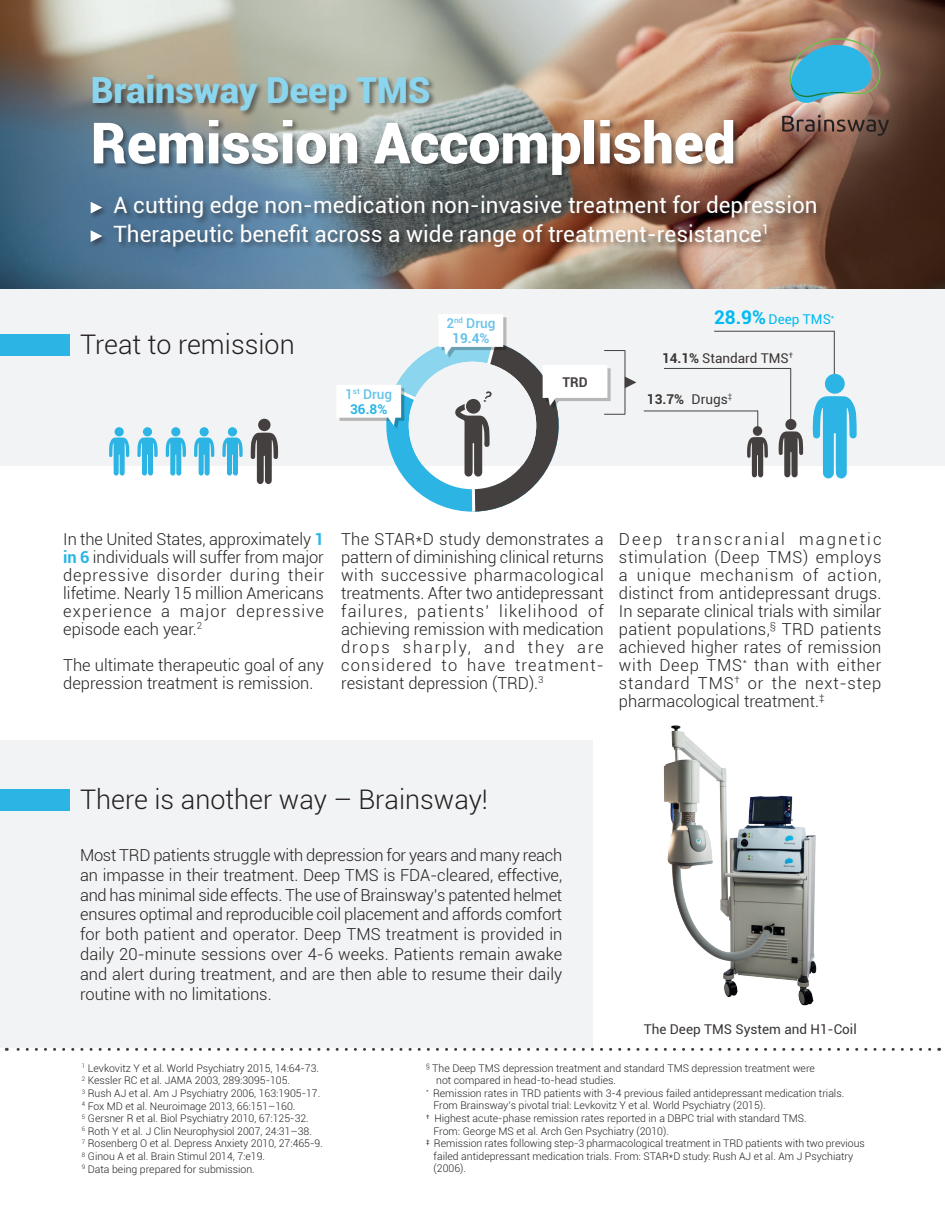
<style>
.page{position:relative;width:945px;height:1215px;background:#fff}
.page>*{position:absolute;margin:0;border:0;box-sizing:border-box;transform-origin:0 0}
.t1{font:900 57px "Roboto";color:#fff}
.t2{font:900 36px "Roboto";color:#8bd6ee}
.t3{font:300 27px "Roboto";color:#231f20}
.t4{font:22.5px/28.5px "Roboto";color:#fff}
.t5{font:700 18.9px "Roboto";color:#00baf1}
.t6{font:300 16.5px/18px "Roboto";color:#231f20;text-align:justify}
.t7{font:13.5px "Roboto";color:#393534}
.t8{font:500 13.5px/15px "Roboto";color:#65c2ea;text-align:center}
.t9{font:700 13.5px "Roboto";color:#393534}
.t10{font:13.5px "Roboto";color:#00baf1}
.t11{font:700 13.5px "Roboto";color:#44403f}
.t12{font:300 10.5px/12.6px "Roboto";color:#231f20}
.s1{font-weight:700;color:#2cb5e4}
.s2{font-weight:700}
.s3{font-weight:400}
.s4{font-weight:700;color:#2bb6e6}
</style>
<div class="page">
<img style="left:0;top:0;width:945px;height:289px">
<div style="left:89px;top:74px;width:734px;height:180px;background:#231f20;opacity:.54"></div>
<svg style="left:91px;top:202px;width:11px;height:11px"></svg>
<svg style="left:91px;top:230px;width:11px;height:12px"></svg>
<div style="left:745px;top:1px;width:178px;height:169px;background:#fff;opacity:.85"></div>
<svg style="left:782px;top:115px;width:107px;height:21px"></svg>
<svg style="left:790px;top:38px;width:90px;height:65px"></svg>
<div style="left:0;top:740px;width:593px;height:308px;background:#f2f3f4"></div>
<svg style="left:6px;top:1048px;width:924px;height:3px"></svg>
<div style="left:0;top:289px;width:945px;height:176px;background:#f2f3f4"></div>
<svg style="left:251px;top:419px;width:27px;height:65px"></svg>
<svg style="left:194px;top:427px;width:21px;height:49px"></svg>
<svg style="left:166px;top:427px;width:20px;height:49px"></svg>
<svg style="left:137px;top:427px;width:21px;height:49px"></svg>
<svg style="left:109px;top:427px;width:21px;height:49px"></svg>
<svg style="left:222px;top:427px;width:21px;height:49px"></svg>
<hr style="left:834px;top:331px;width:1px;height:54px;background:#44403f">
<hr style="left:790px;top:368px;width:1px;height:54px;background:#44403f">
<hr style="left:714px;top:331px;width:121px;height:1px;background:#44403f">
<hr style="left:664px;top:368px;width:127px;height:1px;background:#44403f">
<hr style="left:644px;top:411px;width:114px;height:1px;background:#44403f">
<svg style="left:778px;top:419px;width:25px;height:58px"></svg>
<svg style="left:747px;top:411px;width:21px;height:66px"></svg>
<svg style="left:812px;top:374px;width:45px;height:104px"></svg>
<div style="left:0;top:334px;width:69px;height:22px;background:#2cb5e4"></div>
<svg style="left:336px;top:314px;width:300px;height:198px"></svg>
<div style="left:0;top:789px;width:69px;height:21px;background:#2cb5e4"></div>
<img style="left:663px;top:725px;width:154px;height:281px">
<h2 class="t2" style="left:91px;top:65px;width:341px">Brainsway Deep TMS</h2>
<h1 class="t1" style="left:91px;top:103px;width:647px">Remission Accomplished</h1>
<h3 class="t4" style="left:113px;top:190px;width:706px">A cutting edge non-medication non-invasive treatment for depression<br>Therapeutic benefit across a wide range of treatment-resistance<sup>1</sup></h3>
<h3 class="t3" style="left:80px;top:326px;width:216px">Treat to remission</h3>
<p class="t8" style="left:345px;top:386px;width:48px">1<sup>st</sup> Drug<br><span class="s1">36.8%</span></p>
<p class="t8" style="left:446px;top:315px;width:51px">2<sup>nd</sup> Drug<br><span class="s2">19.4%</span></p>
<p class="t11" style="left:562px;top:373px;width:27px">TRD</p>
<p class="t5" style="left:714px;top:304px;width:54px">28.9%</p>
<p class="t10" style="left:769px;top:310px;width:67px">Deep TMS<sup>*</sup></p>
<p class="t7" style="left:662px;top:348px;width:133px"><span class="s2">14.1%</span> Standard TMS<sup>†</sup></p>
<p class="t9" style="left:647px;top:390px;width:87px">13.7% <span class="s3">Drugs</span><sup>‡</sup></p>
<p class="t6" style="left:63px;top:529px;width:262px">In the United States, approximately <span class="s4">1 in 6</span> individuals will suffer from major depressive disorder during their lifetime. Nearly 15 million Americans experience a major depressive episode each year.<sup>2</sup></p>
<p class="t6" style="left:63px;top:655px;width:262px">The ultimate therapeutic goal of any depression treatment is remission.</p>
<p class="t6" style="left:341px;top:529px;width:264px">The STAR*D study demonstrates a pattern of diminishing clinical returns with successive pharmacological treatments. After two antidepressant failures, patients’ likelihood of achieving remission with medication drops sharply, and they are considered to have treatment&shy;resistant depression (TRD).<sup>3</sup></p>
<p class="t6" style="left:619px;top:529px;width:264px">Deep transcranial magnetic stimulation (Deep TMS) employs a unique mechanism of action, distinct from antidepressant drugs.<br>In separate clinical trials with similar patient populations,<sup>§</sup> TRD patients achieved higher rates of remission with Deep TMS<sup>*</sup> than with either standard TMS<sup>†</sup> or the next-step pharmacological treatment.<sup>‡</sup></p>
<h3 class="t3" style="left:80px;top:780px;width:409px">There is another way – Brainsway!</h3>
<p class="t6" style="left:80px;top:845px;width:484px;line-height:19.8px">Most TRD patients struggle with depression for years and many reach an impasse in their treatment. Deep TMS is FDA-cleared, effective, and has minimal side effects. The use of Brainsway’s patented helmet ensures optimal and reproducible coil placement and affords comfort for both patient and operator. Deep TMS treatment is provided in daily 20-minute sessions over 4-6 weeks. Patients remain awake and alert during treatment, and are then able to resume their daily routine with no limitations.</p>
<p class="t7" style="left:644px;top:1020px;width:215px">The Deep TMS System and H1-Coil</p>
<p class="t12" style="left:82px;top:1061px;width:243px"><sup>1</sup> Levkovitz Y et al. World Psychiatry 2015, 14:64-73.<br><sup>2</sup> Kessler RC et al. JAMA 2003, 289:3095-105.<br><sup>3</sup> Rush AJ et al. Am J Psychiatry 2006, 163:1905-17.<br><sup>4</sup> Fox MD et al. Neuroimage 2013, 66:151–160.<br><sup>5</sup> Gersner R et al. Biol Psychiatry 2010, 67:125-32.<br><sup>6</sup> Roth Y et al. J Clin Neurophysiol 2007, 24:31–38.<br><sup>7</sup> Rosenberg O et al. Depress Anxiety 2010, 27:465-9.<br><sup>8</sup> Ginou A et al. Brain Stimul 2014, 7:e19.<br><sup>9</sup> Data being prepared for submission.</p>
<p class="t12" style="left:426px;top:1061px;width:390px"><sup>§</sup> The Deep TMS depression treatment and standard TMS depression treatment were</p>
<p class="t12" style="left:436px;top:1074px;width:181px">not compared in head-to-head studies.</p>
<p class="t12" style="left:426px;top:1086px;width:420px"><sup>*</sup> Remission rates in TRD patients with 3-4 previous failed antidepressant medication trials.</p>
<p class="t12" style="left:434px;top:1099px;width:334px">From Brainsway’s pivotal trial: Levkovitz Y et al. World Psychiatry (2015).</p>
<p class="t12" style="left:426px;top:1112px;width:382px"><sup>†</sup> Highest acute-phase remission rates reported in a DBPC trial with standard TMS.</p>
<p class="t12" style="left:434px;top:1124px;width:237px">From: George MS et al. Arch Gen Psychiatry (2010).</p>
<p class="t12" style="left:426px;top:1137px;width:440px"><sup>‡</sup> Remission rates following step-3 pharmacological treatment in TRD patients with two previous</p>
<p class="t12" style="left:434px;top:1149px;width:421px">failed antidepressant medication trials. From: STAR*D study: Rush AJ et al. Am J Psychiatry</p>
<p class="t12" style="left:434px;top:1162px;width:34px">(2006).</p>
</div>
